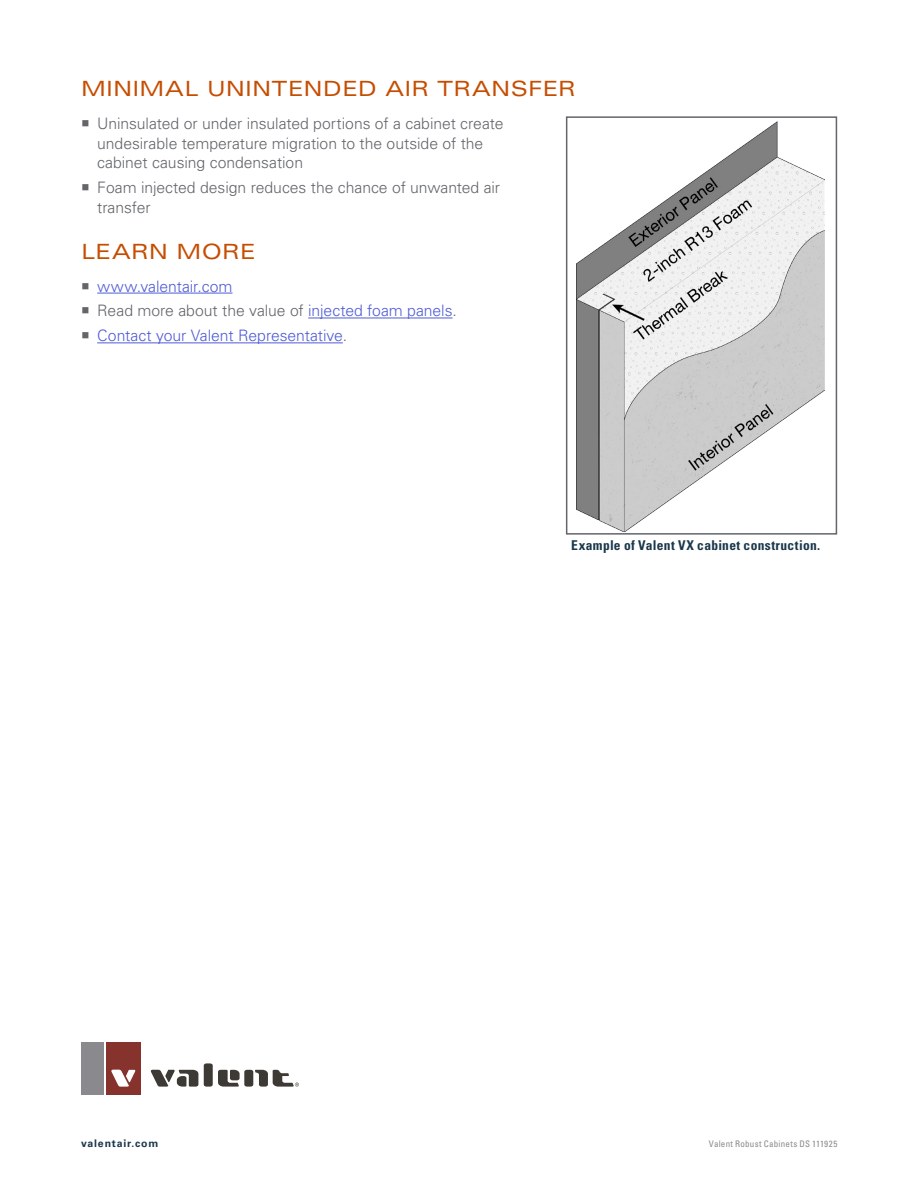
<style>
.page{position:relative;width:918px;height:1188px;background:#fff}
.page>*{position:absolute;margin:0;border:0;box-sizing:border-box;transform-origin:0 0}
.Head_3{font:expanded 21px "Univers LT Std";letter-spacing:.03em;color:#c64d00}
.t1{font:300 15.75px/19.5px "Univers LT Std";letter-spacing:-.005em;color:#63656a}
.t2{font:300 15.75px "Univers LT Std";letter-spacing:-.005em;color:#4f5cd6}
.t3{font:700 condensed 13.5px "Univers LT Std";letter-spacing:.025em;color:#1a374b}
.Footer_valentair_com{font:700 10.5px "Univers LT Std";letter-spacing:.075em;color:#1a374b}
.Form_number{font:condensed 9px "Univers LT Std";letter-spacing:.025em;color:#8a8a8e}
.s1{color:#4f5cd6}
.s2{color:#63656a}
</style>
<div class="page">
<div style="left:107px;top:1042px;width:34px;height:52px;background:#86322d"></div>
<div style="left:81px;top:1042px;width:23px;height:52px;background:#8a8a8e"></div>
<svg style="left:111px;top:1070px;width:25px;height:17px"></svg>
<svg style="left:151px;top:1063px;width:148px;height:24px"></svg>
<img style="left:577px;top:122px;width:247px;height:409px">
<div style="left:566px;top:116px;width:271px;height:419px;border:2px solid #63656a"></div>
<hr style="left:97px;top:293px;width:136px;height:1px;background:#4f5cd6">
<hr style="left:308px;top:318px;width:145px;height:1px;background:#4f5cd6">
<hr style="left:97px;top:342px;width:246px;height:1px;background:#4f5cd6">
<p class="Head_3" style="left:81px;top:76px;width:496px">MINIMAL UNINTENDED AIR TRANSFER</p>
<p class="t1" style="left:97px;top:114px;width:408px">Uninsulated or under insulated portions of a cabinet create undesirable temperature migration to the outside of the cabinet causing condensation</p>
<p class="t1" style="left:97px;top:178px;width:405px">Foam injected design reduces the chance of unwanted air transfer</p>
<p class="Head_3" style="left:81px;top:239px;width:176px">LEARN MORE</p>
<p class="t2" style="left:97px;top:276px;width:137px">www.valentair.com</p>
<p class="t1" style="left:97px;top:301px;width:361px">Read more about the value of <span class="s1">injected foam panels</span>.</p>
<p class="t2" style="left:97px;top:326px;width:252px">Contact your Valent Representative<span class="s2">.</span></p>
<p class="t3" style="left:571px;top:537px;width:250px">Example of Valent VX cabinet construction.</p>
<p class="Footer_valentair_com" style="left:81px;top:1137px;width:79px">valentair.com</p>
<p class="Form_number" style="left:709px;top:1138px;width:130px">Valent Robust Cabinets DS 111925</p>
</div>
